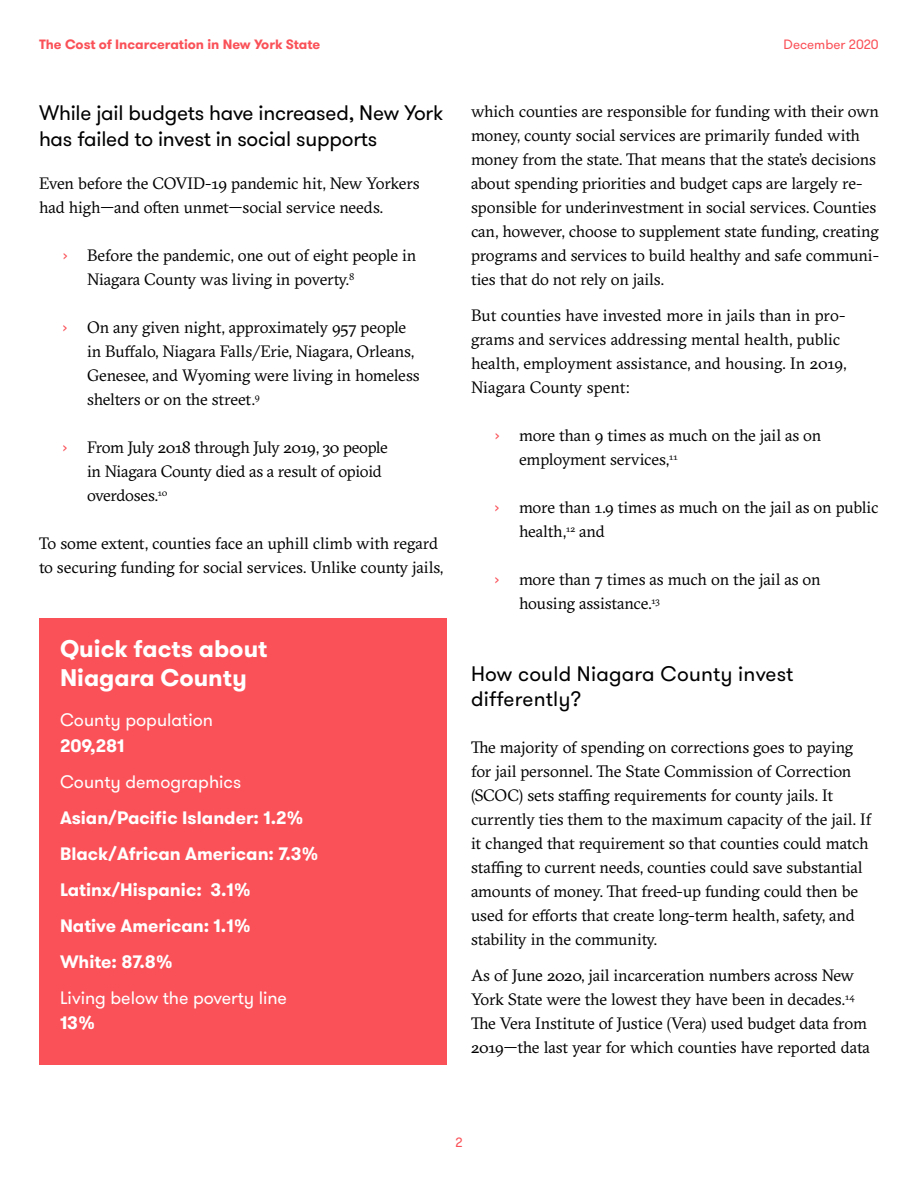
<style>
.page{position:relative;width:918px;height:1188px;background:#fff}
.page>*{position:absolute;margin:0;border:0;box-sizing:border-box;transform-origin:0 0}
.t1{font:700 24px/28.8px "GT Walsheim";color:#fff}
.t2{font:21px/25.2px "GT Walsheim";letter-spacing:-.01em;color:#000}
.t3{font:21px/25.2px "GT Walsheim";letter-spacing:.01em;color:#000}
.t4{font:700 18px/36px "GT Walsheim";color:#fff}
.t5{font:18px "GT Walsheim";color:#fff}
.t6{font:16.5px/24px "GT Sectra";letter-spacing:-.01em;color:#000}
.t7{font:700 13.5px "GT Walsheim";color:#fa5158}
.t8{font:13.5px "GT Walsheim";color:#fa5158}
.s1{font-family:"GT Walsheim";color:#fa5158}
</style>
<div class="page">
<div style="left:39px;top:618px;width:408px;height:447px;background:#fa5158"></div>
<p class="t7" style="left:39px;top:36px;width:283px">The Cost of Incarceration in New York State</p>
<p class="t8" style="left:784px;top:36px;width:97px">December 2020</p>
<p class="t2" style="left:39px;top:101px;width:406px">While jail budgets have increased, New York has failed to invest in social supports</p>
<p class="t6" style="left:39px;top:171px;width:382px">Even before the COVID-19 pandemic hit, New Yorkers had high—and often unmet—social service needs.</p>
<p class="t6" style="left:87px;top:243px;width:331px;text-indent:-24px"><span class="s1">›</span> Before the pandemic, one out of eight people in<br>Niagara County was living in poverty.<sup>8</sup></p>
<p class="t6" style="left:87px;top:315px;width:334px;text-indent:-24px"><span class="s1">›</span> On any given night, approximately 957 people in Buffalo, Niagara Falls/Erie, Niagara, Orleans, Genesee, and Wyoming were living in homeless shelters or on the street.<sup>9</sup></p>
<p class="t6" style="left:87px;top:435px;width:303px;text-indent:-24px"><span class="s1">›</span> From July 2018 through July 2019, 30 people in Niagara County died as a result of opioid overdoses.<sup>10</sup></p>
<p class="t6" style="left:39px;top:531px;width:406px">To some extent, counties face an uphill climb with regard to securing funding for social services. Unlike county jails,</p>
<h1 class="t1" style="left:60px;top:634px;width:209px">Quick facts about<br>Niagara County</h1>
<p class="t5" style="left:60px;top:709px;width:155px">County population</p>
<p class="t4" style="left:60px;top:728px;width:66px">209,281</p>
<p class="t5" style="left:60px;top:770px;width:183px">County demographics</p>
<p class="t4" style="left:60px;top:800px;width:260px">Asian/Pacific Islander: 1.2%<br>Black/African American: 7.3%<br>Latinx/Hispanic: 3.1%<br>Native American: 1.1%<br>White: 87.8%</p>
<p class="t5" style="left:60px;top:986px;width:229px">Living below the poverty line</p>
<p class="t4" style="left:60px;top:1005px;width:37px">13%</p>
<p class="t6" style="left:471px;top:99px;width:410px">which counties are responsible for funding with their own money, county social services are primarily funded with money from the state. That means that the state’s decisions about spending priorities and budget caps are largely re&shy;sponsible for underinvestment in social services. Counties can, however, choose to supplement state funding, creating programs and services to build healthy and safe communi&shy;ties that do not rely on jails.</p>
<p class="t6" style="left:471px;top:303px;width:377px">But counties have invested more in jails than in pro&shy;grams and services addressing mental health, public health, employment assistance, and housing. In 2019, Niagara County spent:</p>
<p class="t6" style="left:519px;top:423px;width:304px;text-indent:-24px"><span class="s1">›</span> more than 9 times as much on the jail as on employment services,<sup>11</sup></p>
<p class="t6" style="left:519px;top:495px;width:361px;text-indent:-24px"><span class="s1">›</span> more than 1.9 times as much on the jail as on public health,<sup>12</sup> and</p>
<p class="t6" style="left:519px;top:567px;width:303px;text-indent:-24px"><span class="s1">›</span> more than 7 times as much on the jail as on housing assistance.<sup>13</sup></p>
<p class="t3" style="left:471px;top:661px;width:324px">How could Niagara County invest differently?</p>
<p class="t6" style="left:471px;top:735px;width:402px">The majority of spending on corrections goes to paying for jail personnel. The State Commission of Correction (SCOC) sets staffing requirements for county jails. It currently ties them to the maximum capacity of the jail. If it changed that requirement so that counties could match staffing to current needs, counties could save substantial amounts of money. That freed-up funding could then be used for efforts that create long-term health, safety, and stability in the community.</p>
<p class="t6" style="left:471px;top:963px;width:400px">As of June 2020, jail incarceration numbers across New York State were the lowest they have been in decades.<sup>14<br></sup>The Vera Institute of Justice (Vera) used budget data from 2019—the last year for which counties have reported data</p>
<p class="t8" style="left:455px;top:1134px;width:9px">2</p>
</div>
